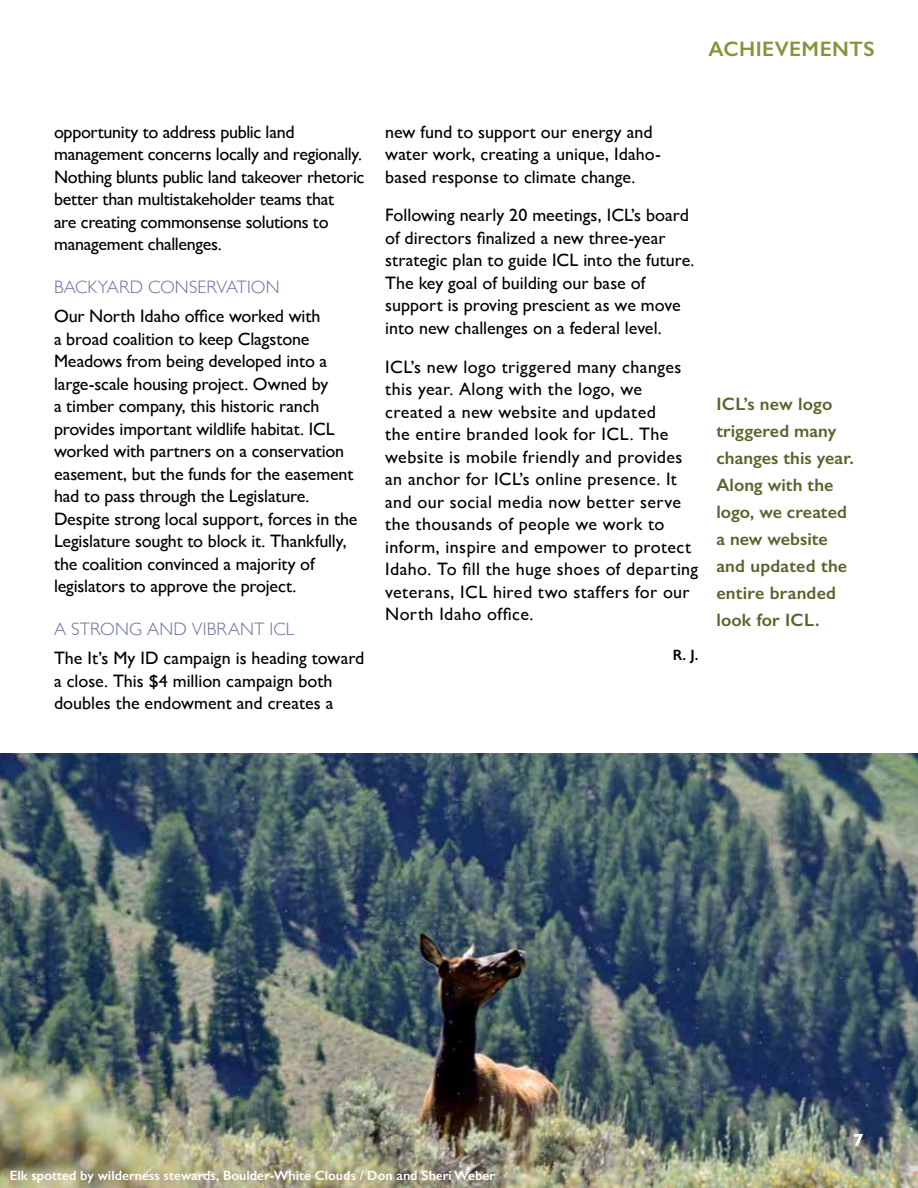
<style>
.page{position:relative;width:918px;height:1188px;background:#fff}
.page>*{position:absolute;margin:0;border:0;box-sizing:border-box;transform-origin:0 0}
.t1{font:600 21px "Gill Sans";letter-spacing:.02em;color:#83963a}
.t2{font:18px/22.5px "Gill Sans";color:#000}
.t3{font:18px/22.5px "Gill Sans";letter-spacing:.02em;color:#000}
.t4{font:18px/22.5px "Gill Sans";letter-spacing:-.02em;color:#000}
.t5{font:600 18px/27px "Gill Sans";letter-spacing:.005em;color:#5a632b}
.t6{font:300 18px "Gill Sans";letter-spacing:.01em;color:#6771a0}
.t7{font:700 18px "Gill Sans";color:#fff}
.t8{font:600 15px "Gill Sans";color:#000}
.t9{font:600 13.5px "Gill Sans";color:#fff}
</style>
<div class="page">
<img style="left:0;top:753px;width:918px;height:435px">
<p class="t1" style="left:709px;top:36px;width:168px">ACHIEVEMENTS</p>
<p class="t4" style="left:54px;top:120px;width:312px">opportunity to address public land management concerns locally and regionally.<br>Nothing blunts public land takeover rhetoric better than multistakeholder teams that<br>are creating commonsense solutions to management challenges.</p>
<p class="t6" style="left:54px;top:273px;width:227px">BACKYARD CONSERVATION</p>
<p class="t2" style="left:54px;top:305px;width:305px">Our North Idaho office worked with<br>a broad coalition to keep Clagstone Meadows from being developed into a large-scale housing project. Owned by<br>a timber company, this historic ranch provides important wildlife habitat. ICL worked with partners on a conservation easement, but the funds for the easement had to pass through the Legislature.<br>Despite strong local support, forces in the Legislature sought to block it. Thankfully, the coalition convinced a majority of legislators to approve the project.</p>
<p class="t6" style="left:54px;top:615px;width:242px">A STRONG AND VIBRANT ICL</p>
<p class="t2" style="left:54px;top:647px;width:312px">The It’s My ID campaign is heading toward a close. This $4 million campaign both doubles the endowment and creates a</p>
<p class="t2" style="left:385px;top:120px;width:277px">new fund to support our energy and water work, creating a unique, Idaho&shy;based response to climate change.</p>
<p class="t2" style="left:385px;top:204px;width:311px">Following nearly 20 meetings, ICL’s board of directors finalized a new three-year strategic plan to guide ICL into the future.<br>The key goal of building our base of support is proving prescient as we move into new challenges on a federal level.</p>
<p class="t3" style="left:385px;top:355px;width:315px">ICL’s new logo triggered many changes this year. Along with the logo, we created a new website and updated<br>the entire branded look for ICL. The website is mobile friendly and provides an anchor for ICL’s online presence. It and our social media now better serve the thousands of people we work to inform, inspire and empower to protect Idaho. To fill the huge shoes of departing veterans, ICL hired two staffers for our North Idaho office.</p>
<p class="t8" style="left:673px;top:645px;width:27px">R. J.</p>
<p class="t5" style="left:716px;top:390px;width:139px">ICL’s new logo triggered many changes this year.<br>Along with the logo, we created a new website and updated the entire branded look for ICL.</p>
<p class="t9" style="left:10px;top:1167px;width:487px">Elk spotted by wilderness stewards, Boulder-White Clouds / Don and Sheri Weber</p>
<p class="t7" style="left:853px;top:1126px;width:12px">7</p>
</div>
